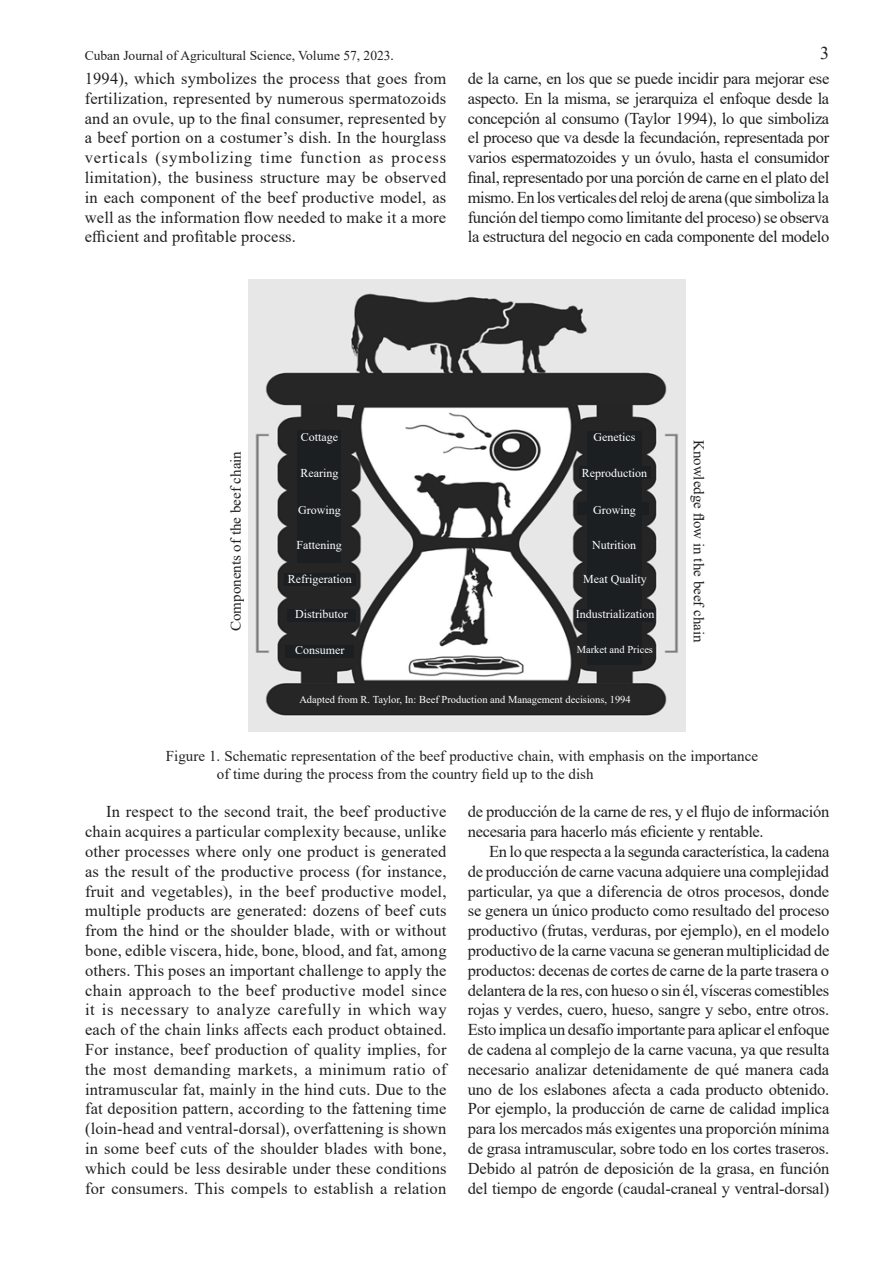
<style>
.page{position:relative;width:893px;height:1263px;background:#fff}
.page>*{position:absolute;margin:0;border:0;box-sizing:border-box;transform-origin:0 0}
.t1{font:18px "Times New Roman";color:#231f20}
.Cuerpo_de_texto{font:16.5px/19.8px "Times New Roman";letter-spacing:-.01em;color:#231f20;text-align:justify}
.titulo_tabla{font:15px/18px "Times New Roman";color:#231f20}
.t2{font:13.5px "Times New Roman";color:#231f20}
.titulo_tabla-2{font:12px "Times New Roman";color:#fff}
.titulo_tabla-3{font:10.5px "Times New Roman";color:#fff}
.s1{color:#000}
</style>
<div class="page">
<img style="left:248px;top:280px;width:438px;height:451px">
<div style="left:298px;top:431px;width:43px;height:132px;background:#1b1f22"></div>
<div style="left:588px;top:431px;width:54px;height:233px;background:#1b1f22"></div>
<div style="left:284px;top:574px;width:71px;height:12px;background:#1b1f22"></div>
<div style="left:287px;top:610px;width:68px;height:12px;background:#1b1f22"></div>
<div style="left:286px;top:646px;width:68px;height:12px;background:#1b1f22"></div>
<div style="left:579px;top:466px;width:72px;height:12px;background:#1b1f22"></div>
<div style="left:577px;top:502px;width:71px;height:13px;background:#1b1f22"></div>
<div style="left:577px;top:610px;width:77px;height:12px;background:#1b1f22"></div>
<p class="t2" style="left:85px;top:46px;width:311px">Cuban Journal of Agricultural Science, Volume 57, 2023<span class="s1">.</span></p>
<p class="t1" style="left:820px;top:40px;width:10px">3</p>
<p class="Cuerpo_de_texto" style="left:85px;top:68px;width:363px">1994), which symbolizes the process that goes from fertilization, represented by numerous spermatozoids and an ovule, up to the final consumer, represented by a beef portion on a costumer’s dish. In the hourglass verticals (symbolizing time function as process limitation), the business structure may be observed in each component of the beef productive model, as well as the information flow needed to make it a more efficient and profitable process.</p>
<p class="Cuerpo_de_texto" style="left:468px;top:68px;width:363px">de la carne, en los que se puede incidir para mejorar ese aspecto. En la misma, se jerarquiza el enfoque desde la concepción al consumo (Taylor 1994), lo que simboliza el proceso que va desde la fecundación, representada por varios espermatozoides y un óvulo, hasta el consumidor final, representado por una porción de carne en el plato del mismo. En los verticales del reloj de arena (que simboliza la función del tiempo como limitante del proceso) se observa la estructura del negocio en cada componente del modelo</p>
<p class="titulo_tabla-2" style="left:594px;top:429px;width:43px">Genetics</p>
<p class="titulo_tabla-2" style="left:582px;top:464px;width:67px">Reproduction</p>
<p class="titulo_tabla-2" style="left:593px;top:501px;width:44px">Growing</p>
<p class="titulo_tabla-2" style="left:592px;top:537px;width:46px">Nutrition</p>
<p class="titulo_tabla-2" style="left:583px;top:571px;width:65px">Meat Quality</p>
<p class="titulo_tabla-2" style="left:576px;top:606px;width:80px">Industrialization</p>
<p class="titulo_tabla-3" style="left:577px;top:642px;width:78px">Market and Prices</p>
<p class="titulo_tabla-2" style="left:301px;top:429px;width:39px">Cottage</p>
<p class="titulo_tabla-2" style="left:300px;top:464px;width:39px">Rearing</p>
<p class="titulo_tabla-2" style="left:298px;top:501px;width:44px">Growing</p>
<p class="titulo_tabla-2" style="left:296px;top:537px;width:47px">Fattening</p>
<p class="titulo_tabla-2" style="left:288px;top:571px;width:65px">Refrigeration</p>
<p class="titulo_tabla-2" style="left:295px;top:606px;width:54px">Distributor</p>
<p class="titulo_tabla-2" style="left:295px;top:642px;width:51px">Consumer</p>
<p class="titulo_tabla" style="left:226px;top:631px;width:181px;rotate:-90deg">Components of the beef chain</p>
<p class="titulo_tabla" style="left:708px;top:440px;width:204px;rotate:90deg">Knowledge flow in the beef chain</p>
<p class="titulo_tabla-3" style="left:299px;top:692px;width:333px">Adapted from R. Taylor, In: Beef Production and Management decisions, 1994</p>
<p class="titulo_tabla" style="left:217px;top:746px;width:543px;text-indent:-51px">Figure 1. Schematic representation of the beef productive chain, with emphasis on the importance of time during the process from the country field up to the dish</p>
<p class="Cuerpo_de_texto" style="left:85px;top:801px;width:363px;text-indent:21px">In respect to the second trait, the beef productive chain acquires a particular complexity because, unlike other processes where only one product is generated as the result of the productive process (for instance, fruit and vegetables), in the beef productive model, multiple products are generated: dozens of beef cuts from the hind or the shoulder blade, with or without bone, edible viscera, hide, bone, blood, and fat, among others. This poses an important challenge to apply the chain approach to the beef productive model since it is necessary to analyze carefully in which way each of the chain links affects each product obtained.<br>For instance, beef production of quality implies, for the most demanding markets, a minimum ratio of intramuscular fat, mainly in the hind cuts. Due to the fat deposition pattern, according to the fattening time (loin-head and ventral-dorsal), overfattening is shown in some beef cuts of the shoulder blades with bone, which could be less desirable under these conditions for consumers. This compels to establish a relation</p>
<p class="Cuerpo_de_texto" style="left:468px;top:801px;width:363px">de producción de la carne de res, y el flujo de información necesaria para hacerlo más eficiente y rentable.</p>
<p class="Cuerpo_de_texto" style="left:468px;top:841px;width:363px;text-indent:21px">En lo que respecta a la segunda característica, la cadena de producción de carne vacuna adquiere una complejidad particular, ya que a diferencia de otros procesos, donde se genera un único producto como resultado del proceso productivo (frutas, verduras, por ejemplo), en el modelo productivo de la carne vacuna se generan multiplicidad de productos: decenas de cortes de carne de la parte trasera o delantera de la res, con hueso o sin él, vísceras comestibles rojas y verdes, cuero, hueso, sangre y sebo, entre otros.<br>Esto implica un desafío importante para aplicar el enfoque de cadena al complejo de la carne vacuna, ya que resulta necesario analizar detenidamente de qué manera cada uno de los eslabones afecta a cada producto obtenido.<br>Por ejemplo, la producción de carne de calidad implica para los mercados más exigentes una proporción mínima de grasa intramuscular, sobre todo en los cortes traseros.<br>Debido al patrón de deposición de la grasa, en función del tiempo de engorde (caudal-craneal y ventral-dorsal)</p>
</div>
